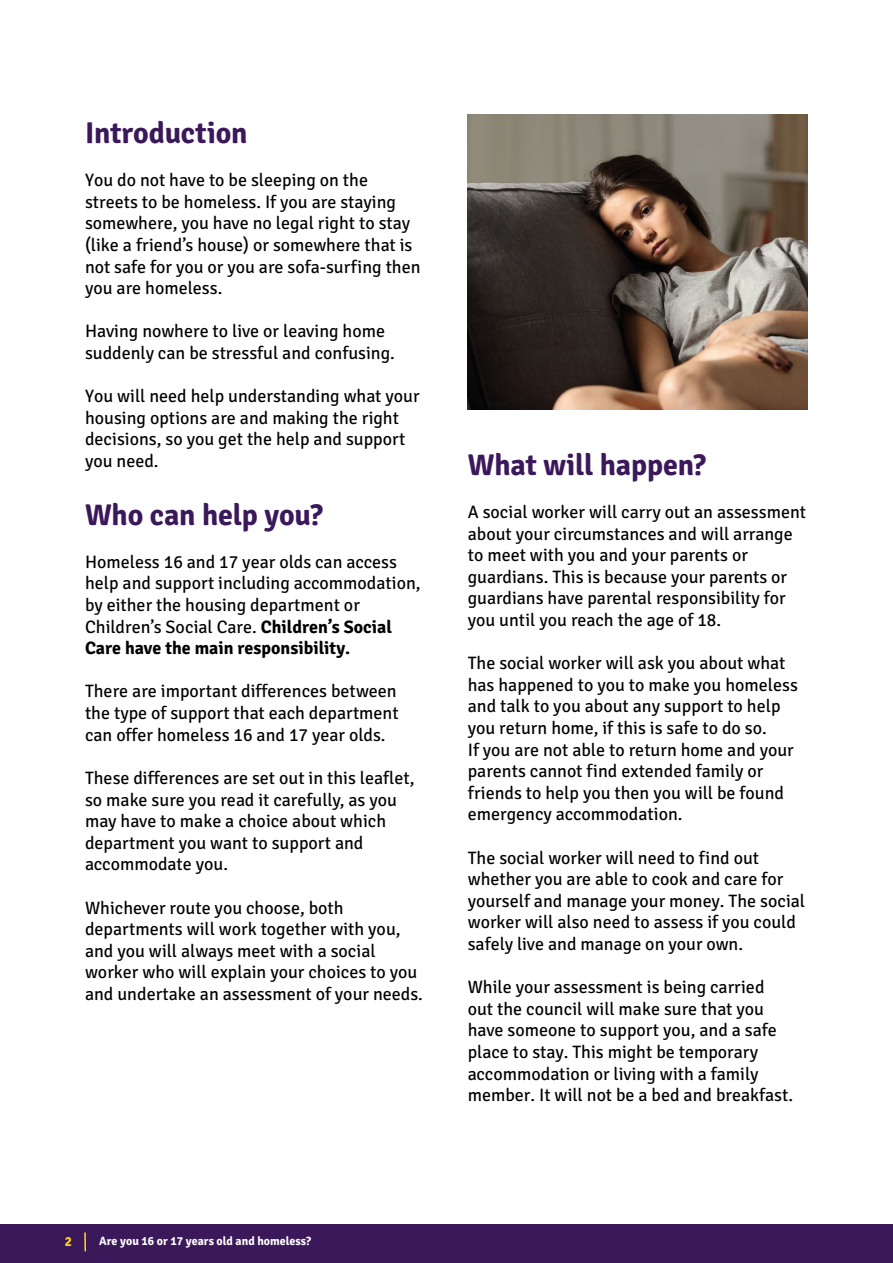
<style>
.page{position:relative;width:893px;height:1263px;background:#fff}
.page>*{position:absolute;margin:0;border:0;box-sizing:border-box;transform-origin:0 0}
.Main_Text{font:700 30px "Signika Negative";letter-spacing:-.01em;color:#3b185a}
.Main_Text-2{font:18px/21.6px "Signika Negative";color:#000}
.t1{font:700 13.5px "Signika Negative";color:#ffde14}
.t2{font:700 12px "Signika Negative";color:#fff}
.s1{font-weight:700}
</style>
<div class="page">
<div style="left:0;top:1224px;width:893px;height:39px;background:#3b185a"></div>
<img style="left:468px;top:115px;width:340px;height:294px">
<svg style="left:84px;top:1232px;width:2px;height:19px"></svg>
<p class="Main_Text" style="left:85px;top:115px;width:164px">Introduction</p>
<p class="Main_Text-2" style="left:85px;top:170px;width:337px">You do not have to be sleeping on the streets to be homeless. If you are staying somewhere, you have no legal right to stay (like a friend’s house) or somewhere that is not safe for you or you are sofa-surfing then you are homeless.</p>
<p class="Main_Text-2" style="left:85px;top:321px;width:311px">Having nowhere to live or leaving home suddenly can be stressful and confusing.</p>
<p class="Main_Text-2" style="left:85px;top:386px;width:336px">You will need help understanding what your housing options are and making the right decisions, so you get the help and support you need.</p>
<p class="Main_Text" style="left:85px;top:497px;width:239px">Who can help you?</p>
<p class="Main_Text-2" style="left:85px;top:551px;width:337px">Homeless 16 and 17 year olds can access help and support including accommodation, by either the housing department or Children’s Social Care. <span class="s1">Children’s Social Care have the main responsibility.</span></p>
<p class="Main_Text-2" style="left:85px;top:681px;width:315px;text-align:justify">There are important differences between the type of support that each department can offer homeless 16 and 17 year olds.</p>
<p class="Main_Text-2" style="left:85px;top:767px;width:331px">These differences are set out in this leaflet, so make sure you read it carefully, as you may have to make a choice about which department you want to support and accommodate you.</p>
<p class="Main_Text-2" style="left:85px;top:897px;width:339px">Whichever route you choose, both departments will work together with you, and you will always meet with a social worker who will explain your choices to you and undertake an assessment of your needs.</p>
<p class="Main_Text" style="left:468px;top:447px;width:240px">What will happen?</p>
<p class="Main_Text-2" style="left:468px;top:501px;width:340px">A social worker will carry out an assessment about your circumstances and will arrange to meet with you and your parents or guardians. This is because your parents or guardians have parental responsibility for you until you reach the age of 18.</p>
<p class="Main_Text-2" style="left:468px;top:653px;width:332px">The social worker will ask you about what has happened to you to make you homeless and talk to you about any support to help you return home, if this is safe to do so.</p>
<p class="Main_Text-2" style="left:468px;top:739px;width:328px">If you are not able to return home and your parents cannot find extended family or friends to help you then you will be found emergency accommodation.</p>
<p class="Main_Text-2" style="left:468px;top:847px;width:339px">The social worker will need to find out whether you are able to cook and care for yourself and manage your money. The social worker will also need to assess if you could safely live and manage on your own.</p>
<p class="Main_Text-2" style="left:468px;top:977px;width:327px">While your assessment is being carried out the council will make sure that you have someone to support you, and a safe place to stay. This might be temporary accommodation or living with a family member. It will not be a bed and breakfast.</p>
<p class="t1" style="left:65px;top:1233px;width:9px">2</p>
<p class="t2" style="left:99px;top:1234px;width:213px">Are you 16 or 17 years old and homeless?</p>
</div>
